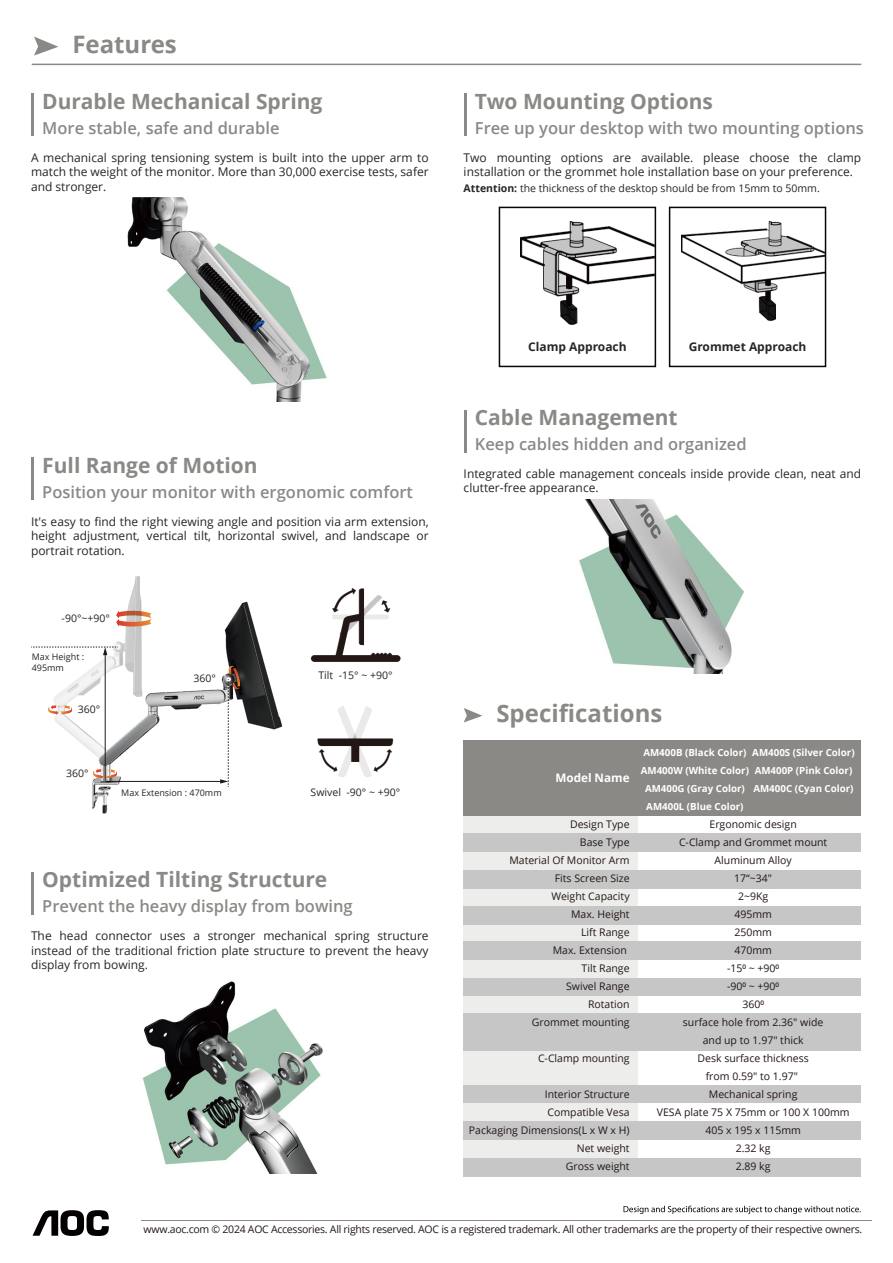
<style>
.page{position:relative;width:893px;height:1263px;background:#fff}
.page>*{position:absolute;margin:0;border:0;box-sizing:border-box;transform-origin:0 0}
.t1{font:700 24px "Open Sans";color:#8b8985}
.t2{font:700 21px "Open Sans";color:#8b8985}
.t3{font:600 16.5px "Open Sans";color:#8b8985}
.t4{font:12px/14.4px "Open Sans";color:#262626;text-align:justify}
.t5{font:700 12px "Open Sans";color:#262626}
.t6{font:700 11.7px "Open Sans";color:#fff}
.t7{font:10.5px/18px "Open Sans";color:#221714;text-align:center}
.t8{font:10.5px/18px "Open Sans";color:#231815;text-align:right}
.t9{font:10.5px "Open Sans";letter-spacing:-.025em;color:#221815}
.t10{font:10.5px "Open Sans";color:#262626}
.t11{font:700 9.75px/18px "Open Sans";color:#fff;text-align:center}
.t12{font:9px/10.8px "Open Sans";color:#262626}
.s1{font-weight:700}
</style>
<div class="page">
<svg style="left:34px;top:37px;width:24px;height:19px"></svg>
<hr style="left:32px;top:64px;width:829px;height:1px;background:#8b8985">
<hr style="left:141px;top:1219px;width:731px;height:1px;background:#8b8985">
<svg style="left:623px;top:1205px;width:238px;height:9px"></svg>
<svg style="left:33px;top:1210px;width:76px;height:26px"></svg>
<div style="left:463px;top:763px;width:175px;height:413px;background:#ededec"></div>
<div style="left:638px;top:740px;width:223px;height:76px;background:#8b8985"></div>
<div style="left:463px;top:740px;width:175px;height:76px;background:#8b8985"></div>
<div style="left:463px;top:834px;width:397px;height:18px;background:#c6c6c6"></div>
<div style="left:463px;top:870px;width:397px;height:19px;background:#c6c6c6"></div>
<div style="left:463px;top:906px;width:397px;height:18px;background:#c6c6c6"></div>
<div style="left:463px;top:941px;width:397px;height:19px;background:#c6c6c6"></div>
<div style="left:463px;top:978px;width:397px;height:18px;background:#c6c6c6"></div>
<div style="left:463px;top:1013px;width:397px;height:37px;background:#c6c6c6"></div>
<div style="left:463px;top:1121px;width:397px;height:19px;background:#c6c6c6"></div>
<div style="left:463px;top:1158px;width:397px;height:18px;background:#c6c6c6"></div>
<div style="left:463px;top:1086px;width:397px;height:17px;background:#c6c6c6"></div>
<svg style="left:464px;top:708px;width:18px;height:14px"></svg>
<hr style="left:32px;top:94px;width:2px;height:42px;background:#8b8985">
<img style="left:128px;top:197px;width:199px;height:205px">
<hr style="left:464px;top:94px;width:2px;height:42px;background:#8b8985">
<hr style="left:464px;top:410px;width:2px;height:42px;background:#8b8985">
<hr style="left:32px;top:458px;width:2px;height:42px;background:#8b8985">
<hr style="left:32px;top:872px;width:2px;height:42px;background:#8b8985">
<img style="left:42px;top:576px;width:241px;height:238px">
<svg style="left:48px;top:705px;width:24px;height:10px"></svg>
<svg style="left:93px;top:769px;width:24px;height:10px"></svg>
<hr style="left:105px;top:781px;width:117px;height:1px;background:#221815">
<svg style="left:220px;top:666px;width:20px;height:121px"></svg>
<hr style="left:105px;top:654px;width:1px;height:127px;background:#221815">
<svg style="left:31px;top:647px;width:88px;height:8px"></svg>
<svg style="left:116px;top:610px;width:35px;height:17px"></svg>
<img style="left:317px;top:707px;width:77px;height:70px">
<img style="left:310px;top:588px;width:91px;height:74px">
<img style="left:142px;top:981px;width:181px;height:192px">
<img style="left:521px;top:222px;width:132px;height:103px">
<img style="left:681px;top:222px;width:142px;height:98px">
<div style="left:499px;top:207px;width:157px;height:160px;border:2px solid #0b0506"></div>
<div style="left:669px;top:207px;width:157px;height:160px;border:2px solid #0b0506"></div>
<img style="left:579px;top:499px;width:165px;height:175px">
<h1 class="t1" style="left:72px;top:27px;width:106px">Features</h1>
<h2 class="t2" style="left:42px;top:86px;width:282px">Durable Mechanical Spring</h2>
<h3 class="t3" style="left:42px;top:117px;width:239px">More stable, safe and durable</h3>
<p class="t4" style="left:31px;top:150px;width:399px">A mechanical spring tensioning system is built into the upper arm to match the weight of the monitor. More than 30,000 exercise tests, safer and stronger.</p>
<h2 class="t2" style="left:475px;top:86px;width:239px">Two Mounting Options</h2>
<h3 class="t3" style="left:475px;top:117px;width:390px">Free up your desktop with two mounting options</h3>
<p class="t4" style="left:464px;top:150px;width:399px">Two mounting options are available. please choose the clamp installation or the grommet hole installation base on your preference.</p>
<p class="t10" style="left:464px;top:181px;width:358px"><span class="s1">Attention:</span> the thickness of the desktop should be from 15mm to 50mm.</p>
<h2 class="t2" style="left:42px;top:451px;width:217px">Full Range of Motion</h2>
<h3 class="t3" style="left:42px;top:481px;width:372px">Position your monitor with ergonomic comfort</h3>
<p class="t4" style="left:31px;top:514px;width:399px">It's easy to find the right viewing angle and position via arm extension, height adjustment, vertical tilt, horizontal swivel, and landscape or portrait rotation.</p>
<p class="t10" style="left:62px;top:610px;width:50px">-90°~+90°</p>
<p class="t12" style="left:32px;top:651px;width:54px">Max Height :<br>495mm</p>
<p class="t10" style="left:78px;top:702px;width:24px">360°</p>
<p class="t10" style="left:194px;top:671px;width:24px">360°</p>
<p class="t10" style="left:318px;top:668px;width:76px">Tilt -15° ~ +90°</p>
<p class="t10" style="left:66px;top:766px;width:24px">360°</p>
<p class="t12" style="left:121px;top:787px;width:102px">Max Extension : 470mm</p>
<p class="t10" style="left:311px;top:785px;width:91px">Swivel -90° ~ +90°</p>
<h2 class="t2" style="left:42px;top:865px;width:286px">Optimized Tilting Structure</h2>
<h3 class="t3" style="left:42px;top:895px;width:312px">Prevent the heavy display from bowing</h3>
<p class="t4" style="left:31px;top:928px;width:399px">The head connector uses a stronger mechanical spring structure instead of the traditional friction plate structure to prevent the heavy display from bowing.</p>
<p class="t5" style="left:528px;top:338px;width:100px">Clamp Approach</p>
<p class="t5" style="left:689px;top:338px;width:119px">Grommet Approach</p>
<h2 class="t2" style="left:475px;top:403px;width:204px">Cable Management</h2>
<h3 class="t3" style="left:475px;top:433px;width:273px">Keep cables hidden and organized</h3>
<p class="t4" style="left:464px;top:466px;width:399px">Integrated cable management conceals inside provide clean, neat and clutter-free appearance.</p>
<h1 class="t1" style="left:496px;top:696px;width:167px">Specifications</h1>
<p class="t6" style="left:555px;top:770px;width:76px">Model Name</p>
<p class="t8" style="left:509px;top:815px;width:122px">Design Type<br>Base Type<br>Material Of Monitor Arm<br>Fits Screen Size<br>Weight Capacity<br>Max. Height<br>Lift Range<br>Max. Extension<br>Tilt Range<br>Swivel Range<br>Rotation<br>Grommet mounting</p>
<p class="t8" style="left:538px;top:1049px;width:93px">C-Clamp mounting</p>
<p class="t8" style="left:469px;top:1085px;width:162px">Interior Structure<br>Compatible Vesa<br>Packaging Dimensions(L x W x H)<br>Net weight<br>Gross weight</p>
<p class="t11" style="left:641px;top:743px;width:110px">AM400B (Black Color)<br>AM400W (White Color)<br>AM400G (Gray Color)<br>AM400L (Blue Color)</p>
<p class="t11" style="left:752px;top:743px;width:104px;text-align:left">AM400S (Silver Color)<br>AM400P (Pink Color)<br>AM400C (Cyan Color)</p>
<p class="t7" style="left:657px;top:815px;width:194px">Ergonomic design<br>C-Clamp and Grommet mount<br>Aluminum Alloy<br>17“~34"<br>2~9Kg<br>495mm<br>250mm<br>470mm<br>-15⁰ ~ +90⁰<br>-90⁰ ~ +90⁰<br>360⁰<br>surface hole from 2.36" wide<br>and up to 1.97" thick<br>Desk surface thickness<br>from 0.59" to 1.97"<br>Mechanical spring<br>VESA plate 75 X 75mm or 100 X 100mm<br>405 x 195 x 115mm<br>2.32 kg<br>2.89 kg</p>
<p class="t9" style="left:144px;top:1222px;width:720px">www.aoc.com © 2024 AOC Accessories. All rights reserved. AOC is a registered trademark. All other trademarks are the property of their respective owners.</p>
</div>
